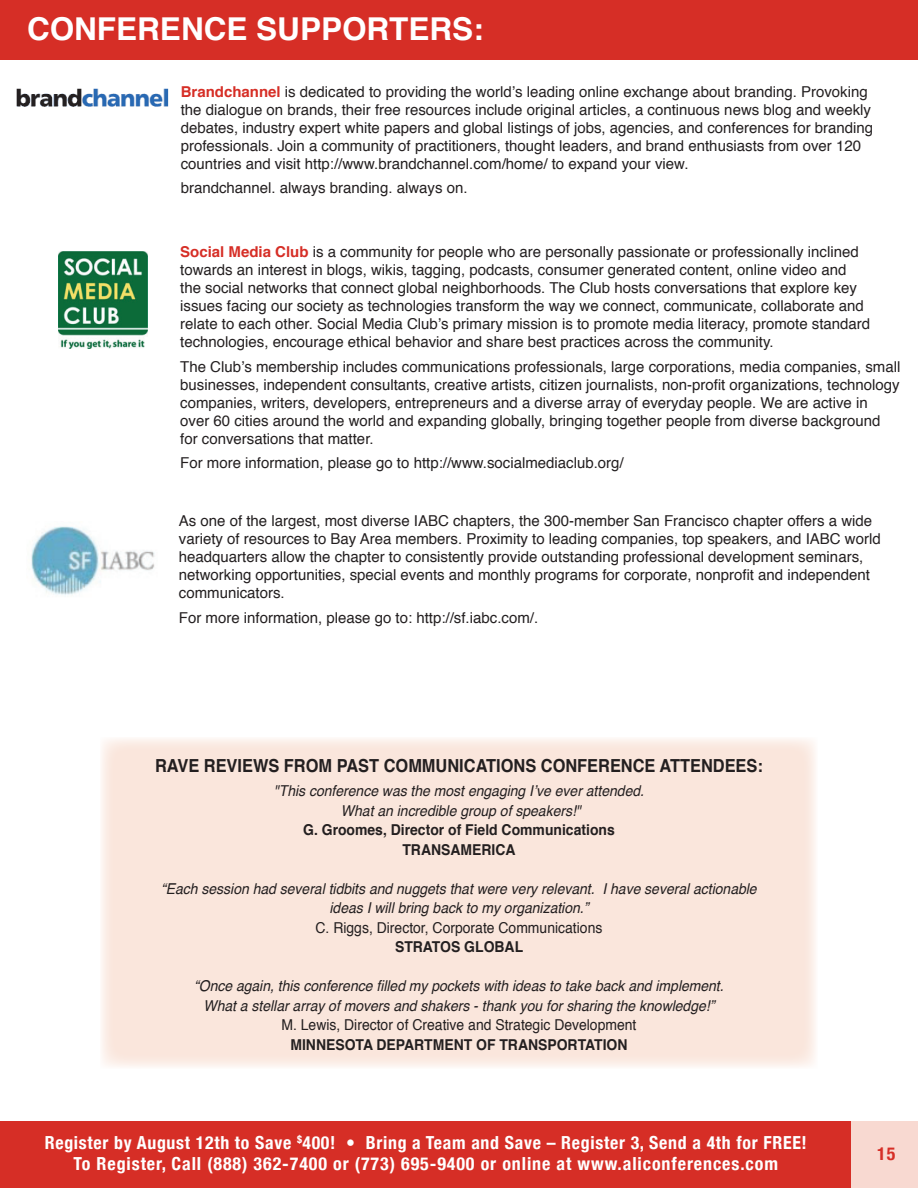
<style>
.page{position:relative;width:918px;height:1188px;background:#fff}
.page>*{position:absolute;margin:0;border:0;box-sizing:border-box;transform-origin:0 0}
.t1{font:700 31.5px "Helvetica";color:#fff}
.t2{font:700 condensed 18px/21.6px "Helvetica Neue";letter-spacing:.04em;color:#fff;text-align:center}
.t3{font:700 18px "Helvetica";color:#231f20;scale:.91 1}
.t4{font:700 condensed 18px "Helvetica Neue";color:#d62e26}
.t5{font:15px/18px "Helvetica";color:#231f20}
.t6{font:italic 15px/19.5px "Helvetica";color:#231f20;text-align:center;scale:.93 1}
.t7{font:700 15px/19.5px "Helvetica";color:#231f20;text-align:center;scale:.93 1}
.t8{font:15px "Helvetica";color:#231f20;scale:.93 1}
.s1{font-weight:700;color:#d62e26}
</style>
<div class="page">
<div style="left:0;top:1122px;width:852px;height:66px;background:#d62e26"></div>
<div style="left:852px;top:1122px;width:66px;height:66px;background:#f8d9d1"></div>
<img style="left:59px;top:252px;width:89px;height:97px">
<img style="left:31px;top:526px;width:124px;height:70px">
<div style="left:0;top:0;width:918px;height:59px;background:#d62e26"></div>
<img style="left:16px;top:88px;width:153px;height:19px">
<div style="left:100px;top:737px;width:718px;height:331px;background:#fae6dc"></div>
<h1 class="t1" style="left:27px;top:4px;width:458px">CONFERENCE SUPPORTERS:</h1>
<p class="t5" style="left:181px;top:83px;width:694px"><span class="s1">Brandchannel</span> is dedicated to providing the world’s leading online exchange about branding. Provoking the dialogue on brands, their free resources include original articles, a continuous news blog and weekly debates, industry expert white papers and global listings of jobs, agencies, and conferences for branding professionals. Join a community of practitioners, thought leaders, and brand enthusiasts from over 120 countries and visit http://www.brandchannel.com/home/ to expand your view.</p>
<p class="t5" style="left:181px;top:180px;width:288px">brandchannel. always branding. always on.</p>
<p class="t5" style="left:180px;top:243px;width:692px"><span class="s1">Social Media Club</span> is a community for people who are personally passionate or professionally inclined towards an interest in blogs, wikis, tagging, podcasts, consumer generated content, online video and the social networks that connect global neighborhoods. The Club hosts conversations that explore key issues facing our society as technologies transform the way we connect, communicate, collaborate and relate to each other. Social Media Club’s primary mission is to promote media literacy, promote standard technologies, encourage ethical behavior and share best practices across the community.</p>
<p class="t5" style="left:180px;top:358px;width:722px">The Club’s membership includes communications professionals, large corporations, media companies, small businesses, independent consultants, creative artists, citizen journalists, non-profit organizations, technology companies, writers, developers, entrepreneurs and a diverse array of everyday people. We are active in over 60 cities around the world and expanding globally, bringing together people from diverse background for conversations that matter.</p>
<p class="t5" style="left:180px;top:455px;width:445px">For more information, please go to http://www.socialmediaclub.org/</p>
<p class="t5" style="left:179px;top:513px;width:703px">As one of the largest, most diverse IABC chapters, the 300-member San Francisco chapter offers a wide variety of resources to Bay Area members. Proximity to leading companies, top speakers, and IABC world headquarters allow the chapter to consistently provide outstanding professional development seminars, networking opportunities, special events and monthly programs for corporate, nonprofit and independent communicators.</p>
<p class="t5" style="left:179px;top:609px;width:361px">For more information, please go to: http://sf.iabc.com/.</p>
<p class="t3" style="left:155px;top:751px;width:670px">RAVE REVIEWS FROM PAST COMMUNICATIONS CONFERENCE ATTENDEES:</p>
<p class="t6" style="left:274px;top:781px;width:400px">"This conference was the most engaging I’ve ever attended.<br>What an incredible group of speakers!"</p>
<p class="t7" style="left:303px;top:820px;width:337px">G. Groomes, Director of Field Communications<br>TRANSAMERICA</p>
<p class="t6" style="left:161px;top:879px;width:642px">“Each session had several tidbits and nuggets that were very relevant. I have several actionable ideas I will bring back to my organization.”</p>
<p class="t8" style="left:316px;top:916px;width:310px">C. Riggs, Director, Corporate Communications</p>
<p class="t7" style="left:395px;top:937px;width:139px">STRATOS GLOBAL</p>
<p class="t6" style="left:194px;top:976px;width:571px">“Once again, this conference filled my pockets with ideas to take back and implement.<br>What a stellar array of movers and shakers - thank you for sharing the knowledge!”</p>
<p class="t8" style="left:281px;top:1013px;width:383px">M. Lewis, Director of Creative and Strategic Development</p>
<p class="t7" style="left:290px;top:1035px;width:364px">MINNESOTA DEPARTMENT OF TRANSPORTATION</p>
<p class="t2" style="left:45px;top:1131px;width:764px">Register by August 12th to Save <sup>$</sup>400! • Bring a Team and Save – Register 3, Send a 4th for FREE!<br>To Register, Call (888) 362-7400 or (773) 695-9400 or online at www.aliconferences.com</p>
<p class="t4" style="left:877px;top:1142px;width:20px">15</p>
</div>
